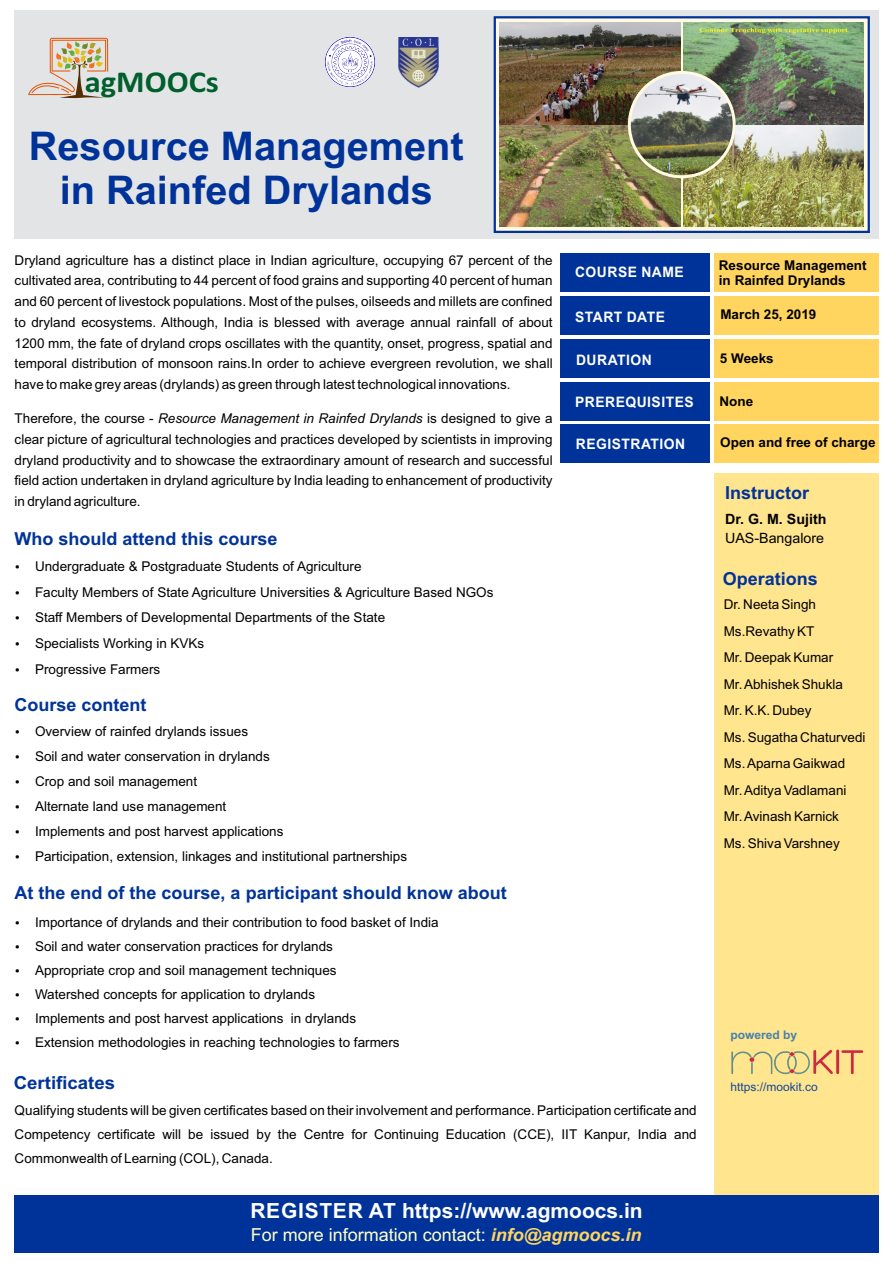
<style>
.page{position:relative;width:893px;height:1263px;background:#fff}
.page>*{position:absolute;margin:0;border:0;box-sizing:border-box;transform-origin:0 0}
.t1{font:700 39.6px/44.1px "Arial";color:#039;text-align:center}
.t2{font:700 30.6px "Calibri";color:#005f2d;scale:1.07 1}
.t3{font:700 20.85px "Arial";color:#fff}
.t4{font:700 17.85px "Arial";color:#039}
.t5{font:17.85px "Arial";color:#ffffc7}
.t6{font:700 17.85px "Arial";color:#039;scale:1.04 1}
.t7{font:700 14.4px "Arial";letter-spacing:.035em;color:#fff;scale:.96 1}
.t8{font:700 14.25px "Arial";color:#000}
.t9{font:14.25px "Arial";color:#000}
.t10{font:13.5px/20.7px "Arial";color:#000}
.t11{font:700 13.5px/15px "Arial";color:#000}
.t12{font:12px "Arial";color:#16489b}
.t13{font:700 12px "Arial";color:#4780ac}
.s1{font-style:italic}
.s2{font-weight:700;font-style:italic;color:#ffd55f}
</style>
<div class="page">
<div style="left:714px;top:473px;width:165px;height:750px;background:#ffe58e"></div>
<div style="left:15px;top:1195px;width:864px;height:57px;background:#039"></div>
<div style="left:714px;top:296px;width:165px;height:38px;background:#ffd55f"></div>
<div style="left:714px;top:339px;width:165px;height:38px;background:#ffd55f"></div>
<div style="left:714px;top:382px;width:165px;height:38px;background:#ffd55f"></div>
<div style="left:714px;top:425px;width:165px;height:38px;background:#ffd55f"></div>
<div style="left:560px;top:296px;width:149px;height:38px;background:#039"></div>
<div style="left:560px;top:339px;width:149px;height:38px;background:#039"></div>
<div style="left:560px;top:382px;width:149px;height:38px;background:#039"></div>
<div style="left:560px;top:425px;width:149px;height:38px;background:#039"></div>
<svg style="left:731px;top:1049px;width:133px;height:26px"></svg>
<div style="left:714px;top:253px;width:165px;height:38px;background:#ffd55f"></div>
<div style="left:560px;top:253px;width:149px;height:38px;background:#039"></div>
<div style="left:14px;top:10px;width:865px;height:229px;background:#e3e4e6"></div>
<svg style="left:493px;top:16px;width:377px;height:217px;background:#9eadc0"></svg>
<svg style="left:29px;top:38px;width:79px;height:60px"></svg>
<img style="left:325px;top:37px;width:50px;height:50px">
<img style="left:399px;top:38px;width:39px;height:49px">
<img style="left:500px;top:23px;width:180px;height:204px">
<img style="left:683px;top:23px;width:181px;height:204px">
<img style="left:629px;top:72px;width:105px;height:105px;border-radius:50%">
<div style="left:628px;top:71px;width:108px;height:107px;border:3px solid #fffae1;border-radius:50%"></div>
<h2 class="t2" style="left:85px;top:69px;width:127px">agMOOCs</h2>
<h1 class="t1" style="left:29px;top:128px;width:436px">Resource Management in Rainfed Drylands</h1>
<p class="t10" style="left:15px;top:251px;width:540px;text-align:justify">Dryland agriculture has a distinct place in Indian agriculture, occupying 67 percent of the cultivated area, contributing to 44 percent of food grains and supporting 40 percent of human and 60 percent of livestock populations. Most of the pulses, oilseeds and millets are confined to dryland ecosystems. Although, India is blessed with average annual rainfall of about 1200 mm, the fate of dryland crops oscillates with the quantity, onset, progress, spatial and temporal distribution of monsoon rains.In order to achieve evergreen revolution, we shall have to make grey areas (drylands) as green through latest technological innovations.</p>
<p class="t10" style="left:15px;top:409px;width:540px;text-align:justify">Therefore, the course - <span class="s1">Resource Management in Rainfed Drylands</span> is designed to give a clear picture of agricultural technologies and practices developed by scientists in improving dryland productivity and to showcase the extraordinary amount of research and successful field action undertaken in dryland agriculture by India leading to enhancement of productivity in dryland agriculture.</p>
<h3 class="t4" style="left:15px;top:532px;width:265px">Who should attend this course</h3>
<p class="t10" style="left:35px;top:554px;width:460px;line-height:25.8px">Undergraduate &amp; Postgraduate Students of Agriculture<br>Faculty Members of State Agriculture Universities &amp; Agriculture Based NGOs Staff Members of Developmental Departments of the State<br>Specialists Working in KVKs<br>Progressive Farmers</p>
<h3 class="t4" style="left:14px;top:698px;width:134px">Course content</h3>
<p class="t10" style="left:35px;top:720px;width:374px;line-height:25px">Overview of rainfed drylands issues<br>Soil and water conservation in drylands<br>Crop and soil management<br>Alternate land use management<br>Implements and post harvest applications<br>Participation, extension, linkages and institutional partnerships</p>
<h3 class="t4" style="left:15px;top:886px;width:494px">At the end of the course, a participant should know about</h3>
<p class="t10" style="left:35px;top:911px;width:405px;line-height:24px">Importance of drylands and their contribution to food basket of India Soil and water conservation practices for drylands<br>Appropriate crop and soil management techniques<br>Watershed concepts for application to drylands<br>Implements and post harvest applications in drylands<br>Extension methodologies in reaching technologies to farmers</p>
<h3 class="t6" style="left:14px;top:1076px;width:99px">Certificates</h3>
<p class="t7" style="left:575px;top:266px;width:115px">COURSE NAME</p>
<p class="t7" style="left:575px;top:311px;width:95px">START DATE</p>
<p class="t7" style="left:576px;top:354px;width:80px">DURATION</p>
<p class="t7" style="left:575px;top:396px;width:125px">PREREQUISITES</p>
<p class="t7" style="left:576px;top:439px;width:115px">REGISTRATION</p>
<p class="t10" style="left:15px;top:1100px;width:683px;line-height:24px;text-align:justify">Qualifying students will be given certificates based on their involvement and performance. Participation certificate and Competency certificate will be issued by the Centre for Continuing Education (CCE), IIT Kanpur, India and Commonwealth of Learning (COL), Canada.</p>
<h3 class="t3" style="left:250px;top:1203px;width:394px">REGISTER AT https://www.agmoocs.in</h3>
<h3 class="t5" style="left:251px;top:1228px;width:392px">For more information contact: <span class="s2">info@agmoocs.in</span></h3>
<p class="t11" style="left:719px;top:259px;width:149px">Resource Management in Rainfed Drylands</p>
<p class="t11" style="left:720px;top:308px;width:98px">March 25, 2019</p>
<p class="t11" style="left:720px;top:352px;width:55px">5 Weeks</p>
<p class="t11" style="left:719px;top:395px;width:35px">None</p>
<p class="t11" style="left:720px;top:436px;width:157px">Open and free of charge</p>
<h3 class="t4" style="left:725px;top:486px;width:85px">Instructor</h3>
<p class="t8" style="left:725px;top:514px;width:103px">Dr. G. M. Sujith</p>
<p class="t9" style="left:725px;top:532px;width:100px">UAS-Bangalore</p>
<h3 class="t4" style="left:723px;top:572px;width:97px">Operations</h3>
<p class="t10" style="left:724px;top:593px;width:143px;line-height:26.4px">Dr. Neeta Singh<br>Ms.Revathy KT<br>Mr. Deepak Kumar<br>Mr. Abhishek Shukla<br>Mr. K.K. Dubey<br>Ms. Sugatha Chaturvedi<br>Ms. Aparna Gaikwad<br>Mr. Aditya Vadlamani<br>Mr. Avinash Karnick<br>Ms. Shiva Varshney</p>
<p class="t13" style="left:730px;top:1030px;width:68px">powered by</p>
<p class="t12" style="left:730px;top:1082px;width:89px">https://mookit.co</p>
</div>
